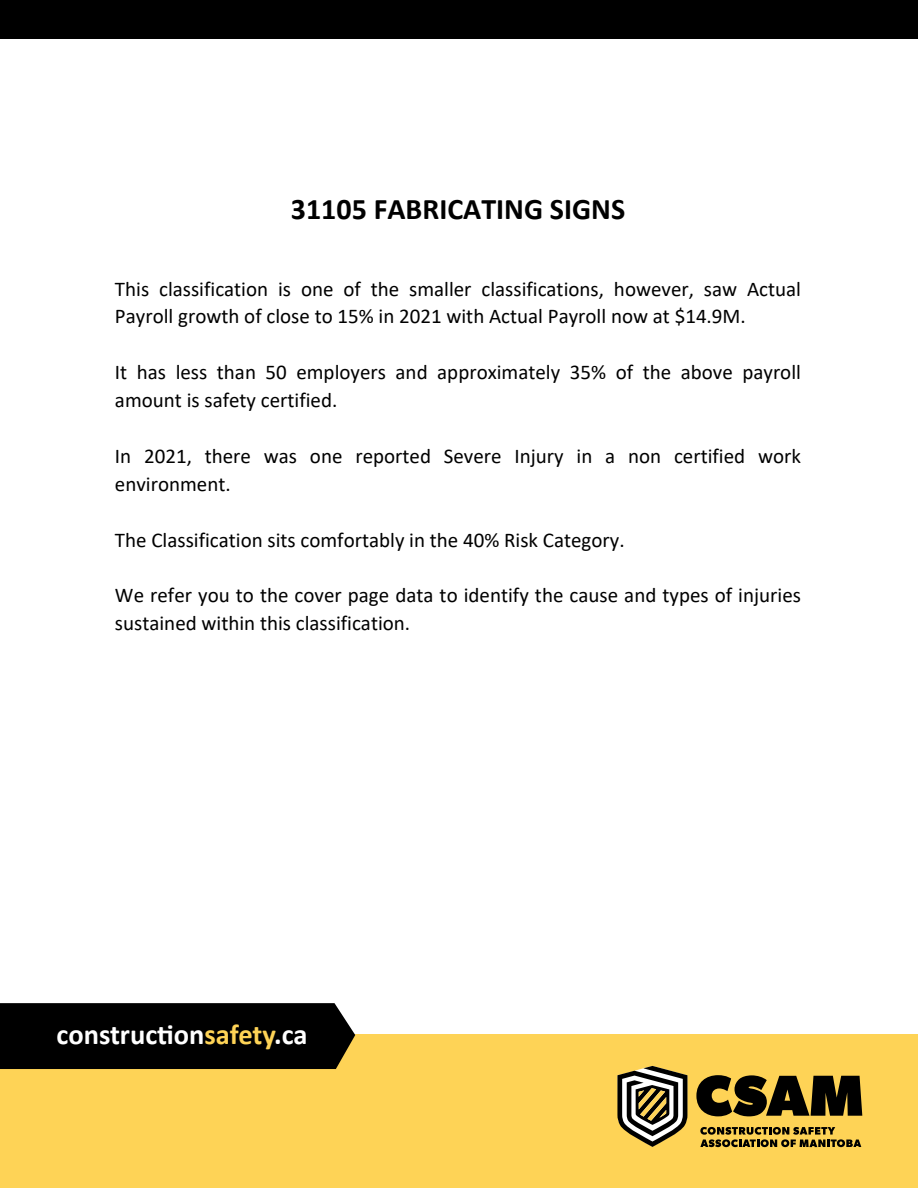
<style>
.page{position:relative;width:918px;height:1188px;background:#fff}
.page>*{position:absolute;margin:0;border:0;box-sizing:border-box;transform-origin:0 0}
.t1{font:700 30px "Calibri";color:#000}
.t2{font:700 28.5px "Calibri";color:#fff}
.t3{font:21px/27.9px "Calibri";color:#000}
.s1{color:#fed356}
</style>
<div class="page">
<div style="left:0;top:1034px;width:918px;height:154px;background:#fed356"></div>
<div style="left:0;top:1003px;width:355px;height:66px;background:#000"></div>
<div style="left:0;top:0;width:918px;height:39px;background:#000"></div>
<svg style="left:696px;top:1075px;width:166px;height:41px"></svg>
<svg style="left:700px;top:1127px;width:161px;height:20px"></svg>
<svg style="left:617px;top:1066px;width:70px;height:81px"></svg>
<h1 class="t1" style="left:291px;top:187px;width:336px">31105 FABRICATING SIGNS</h1>
<p class="t3" style="left:115px;top:274px;width:688px">This classification is one of the smaller classifications, however, saw Actual<br>Payroll growth of close to 15% in 2021 with Actual Payroll now at $14.9M.</p>
<p class="t3" style="left:115px;top:358px;width:688px">It has less than 50 employers and approximately 35% of the above payroll amount is safety certified.</p>
<p class="t3" style="left:115px;top:441px;width:688px">In 2021, there was one reported Severe Injury in a non certified work environment.</p>
<p class="t3" style="left:115px;top:525px;width:511px">The Classification sits comfortably in the 40% Risk Category.</p>
<p class="t3" style="left:115px;top:581px;width:688px">We refer you to the cover page data to identify the cause and types of injuries sustained within this classification.</p>
<h2 class="t2" style="left:57px;top:1015px;width:253px">construction<span class="s1">safety</span>.ca</h2>
</div>
